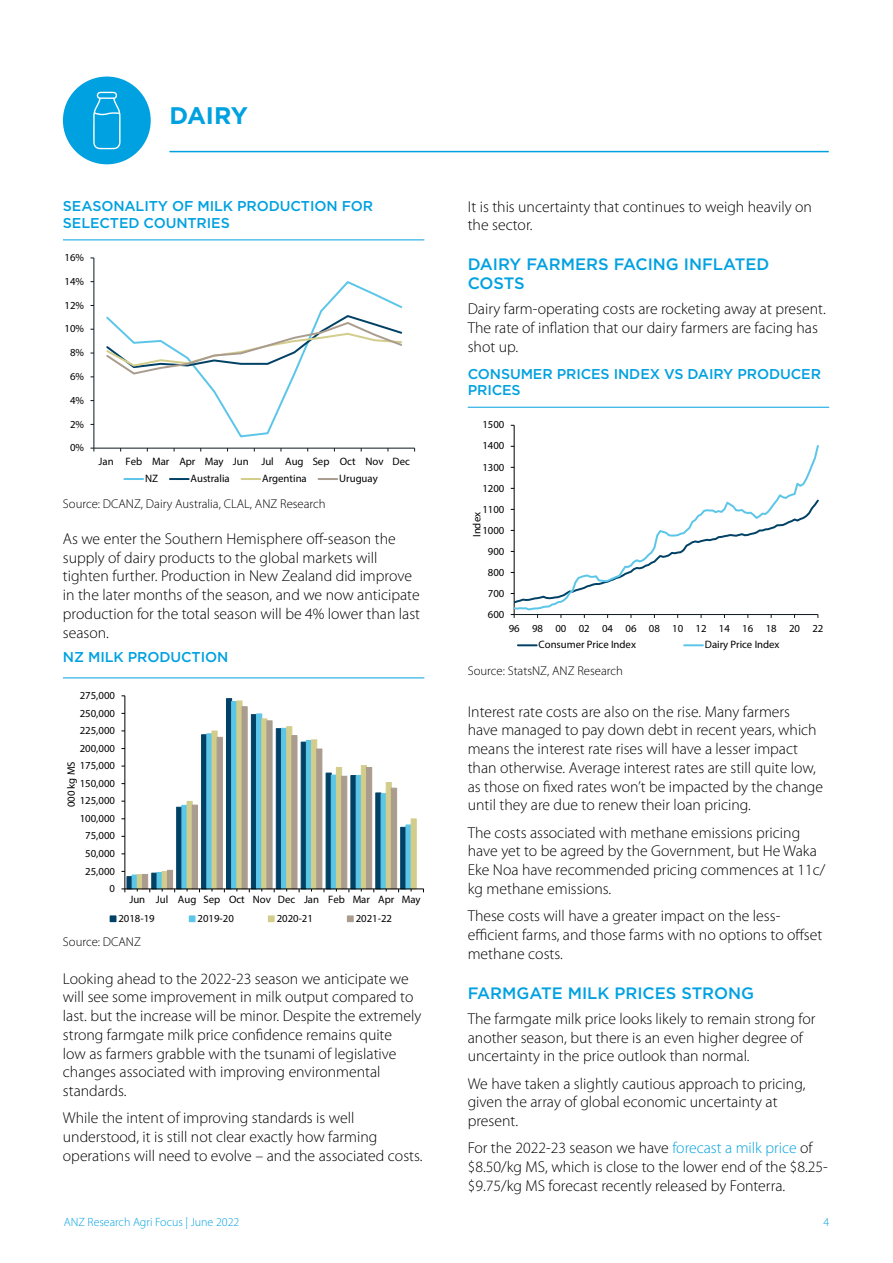
<style>
.page{position:relative;width:893px;height:1263px;background:#fff}
.page>*{position:absolute;margin:0;border:0;box-sizing:border-box;transform-origin:0 0}
.t1{font:700 24px "Gotham";letter-spacing:-.01em;color:#00a1e0}
.t2{font:500 16.5px/18.8px "Gotham";color:#00a1e0}
.t3{font:300 15.75px/18.8px "Myriad Pro";color:#000}
.t4{font:500 14.25px/16.5px "Gotham";letter-spacing:-.01em;color:#00a1e0}
.t5{font:300 12.75px "Myriad Pro";color:#000}
.t6{font:300 12px "Myriad Pro";color:#00a1e0}
.t7{font:10.8px/17.1px "Myriad Pro";color:#000}
.s1{color:#00a1e0}
</style>
<div class="page">
<hr style="left:94px;top:258px;width:1px;height:190px;background:#0c1920">
<hr style="left:94px;top:448px;width:321px;height:1px;background:#0c1920">
<svg style="left:200px;top:281px;width:202px;height:157px"></svg>
<svg style="left:106px;top:314px;width:297px;height:62px"></svg>
<svg style="left:124px;top:478px;width:19px;height:2px"></svg>
<svg style="left:170px;top:478px;width:19px;height:2px"></svg>
<svg style="left:241px;top:478px;width:19px;height:2px"></svg>
<svg style="left:319px;top:478px;width:18px;height:2px"></svg>
<hr style="left:63px;top:239px;width:361px;height:1px;background:#00a1e0">
<hr style="left:514px;top:425px;width:1px;height:189px;background:#000">
<hr style="left:514px;top:614px;width:304px;height:1px;background:#0c1920">
<svg style="left:514px;top:443px;width:304px;height:168px"></svg>
<svg style="left:518px;top:644px;width:19px;height:2px"></svg>
<svg style="left:684px;top:644px;width:19px;height:2px"></svg>
<hr style="left:468px;top:407px;width:361px;height:1px;background:#00a1e0">
<svg style="left:137px;top:700px;width:280px;height:189px"></svg>
<svg style="left:142px;top:706px;width:255px;height:183px"></svg>
<hr style="left:125px;top:696px;width:1px;height:193px;background:#000">
<hr style="left:125px;top:889px;width:298px;height:1px;background:#000">
<div style="left:110px;top:915px;width:6px;height:7px;border:1px solid #004165"></div>
<div style="left:189px;top:915px;width:6px;height:7px;border:1px solid #5bc6e8"></div>
<div style="left:268px;top:915px;width:7px;height:7px;border:1px solid #d3cd8b"></div>
<div style="left:347px;top:915px;width:7px;height:7px;border:1px solid #aa9c8f"></div>
<hr style="left:63px;top:677px;width:361px;height:1px;background:#00a1e0">
<div style="left:63px;top:77px;width:88px;height:87px;background:#00a1e0;border-radius:50%"></div>
<svg style="left:93px;top:92px;width:28px;height:57px"></svg>
<hr style="left:169px;top:151px;width:660px;height:1px;background:#00a1e0">
<h1 class="t1" style="left:169px;top:100px;width:80px">DAIRY</h1>
<p class="t4" style="left:63px;top:198px;width:312px">SEASONALITY OF MILK PRODUCTION FOR<br>SELECTED COUNTRIES</p>
<p class="t7" style="left:65px;top:249px;width:21px">16%</p>
<p class="t7" style="left:65px;top:272px;width:21px">14%</p>
<p class="t7" style="left:65px;top:296px;width:21px">12%</p>
<p class="t7" style="left:65px;top:320px;width:21px">10%</p>
<p class="t7" style="left:70px;top:344px;width:16px">8%</p>
<p class="t7" style="left:70px;top:368px;width:16px">6%</p>
<p class="t7" style="left:70px;top:391px;width:16px">4%</p>
<p class="t7" style="left:70px;top:415px;width:16px">2%</p>
<p class="t7" style="left:70px;top:439px;width:16px">0%</p>
<p class="t7" style="left:145px;top:453px;width:266px;text-indent:-46px">Jan Feb Mar Apr May Jun Jul Aug Sep Oct Nov Dec<br>NZ</p>
<p class="t7" style="left:191px;top:470px;width:41px">Australia</p>
<p class="t7" style="left:262px;top:470px;width:46px">Argentina</p>
<p class="t7" style="left:339px;top:470px;width:40px">Uruguay</p>
<p class="t5" style="left:63px;top:496px;width:264px">Source: DCANZ, Dairy Australia, CLAL, ANZ Research</p>
<p class="t3" style="left:63px;top:529px;width:359px">As we enter the Southern Hemisphere off-season the supply of dairy products to the global markets will tighten further. Production in New Zealand did improve in the later months of the season, and we now anticipate production for the total season will be 4% lower than last season.</p>
<p class="t4" style="left:63px;top:648px;width:167px">NZ MILK PRODUCTION</p>
<p class="t7" style="left:80px;top:687px;width:37px">275,000</p>
<p class="t7" style="left:80px;top:704px;width:37px">250,000</p>
<p class="t7" style="left:80px;top:722px;width:37px">225,000</p>
<p class="t7" style="left:80px;top:739px;width:37px">200,000</p>
<p class="t7" style="left:62px;top:807px;width:47px;rotate:-90deg">000 kg MS</p>
<p class="t7" style="left:80px;top:757px;width:37px">175,000</p>
<p class="t7" style="left:80px;top:774px;width:37px">150,000</p>
<p class="t7" style="left:80px;top:792px;width:37px">125,000</p>
<p class="t7" style="left:80px;top:809px;width:37px">100,000</p>
<p class="t7" style="left:85px;top:827px;width:31px">75,000</p>
<p class="t7" style="left:85px;top:845px;width:31px">50,000</p>
<p class="t7" style="left:85px;top:862px;width:31px">25,000</p>
<p class="t7" style="left:110px;top:880px;width:7px">0</p>
<p class="t7" style="left:129px;top:890px;width:293px">Jun Jul Aug Sep Oct Nov Dec Jan Feb Mar Apr May</p>
<p class="t7" style="left:118px;top:910px;width:38px">2018-19</p>
<p class="t7" style="left:198px;top:910px;width:38px">2019-20</p>
<p class="t7" style="left:277px;top:910px;width:38px">2020-21</p>
<p class="t7" style="left:356px;top:910px;width:38px">2021-22</p>
<p class="t5" style="left:63px;top:933px;width:80px">Source: DCANZ</p>
<p class="t3" style="left:63px;top:969px;width:360px">Looking ahead to the 2022-23 season we anticipate we will see some improvement in milk output compared to last. but the increase will be minor. Despite the extremely strong farmgate milk price confidence remains quite<br>low as farmers grabble with the tsunami of legislative changes associated with improving environmental standards.</p>
<p class="t3" style="left:63px;top:1108px;width:361px">While the intent of improving standards is well understood, it is still not clear exactly how farming operations will need to evolve – and the associated costs.</p>
<p class="t3" style="left:468px;top:197px;width:346px">It is this uncertainty that continues to weigh heavily on the sector.</p>
<p class="t2" style="left:468px;top:255px;width:303px">DAIRY FARMERS FACING INFLATED<br>COSTS</p>
<p class="t3" style="left:468px;top:300px;width:360px">Dairy farm-operating costs are rocketing away at present.<br>The rate of inflation that our dairy farmers are facing has shot up.</p>
<p class="t4" style="left:468px;top:365px;width:355px">CONSUMER PRICES INDEX VS DAIRY PRODUCER<br>PRICES</p>
<p class="t7" style="left:482px;top:416px;width:24px">1500</p>
<p class="t7" style="left:482px;top:437px;width:24px">1400</p>
<p class="t7" style="left:482px;top:458px;width:24px">1300</p>
<p class="t7" style="left:482px;top:479px;width:24px">1200</p>
<p class="t7" style="left:482px;top:500px;width:24px">1100</p>
<p class="t7" style="left:468px;top:537px;width:26px;rotate:-90deg">Index</p>
<p class="t7" style="left:482px;top:521px;width:24px">1000</p>
<p class="t7" style="left:488px;top:542px;width:18px">900</p>
<p class="t7" style="left:488px;top:563px;width:18px">800</p>
<p class="t7" style="left:488px;top:584px;width:18px">700</p>
<p class="t7" style="left:488px;top:605px;width:18px">600</p>
<p class="t7" style="left:509px;top:619px;width:316px">96 98 00 02 04 06 08 10 12 14 16 18 20 22</p>
<p class="t7" style="left:539px;top:636px;width:99px">Consumer Price Index</p>
<p class="t7" style="left:705px;top:636px;width:76px">Dairy Price Index</p>
<p class="t5" style="left:468px;top:663px;width:157px">Source: StatsNZ, ANZ Research</p>
<p class="t3" style="left:468px;top:702px;width:357px">Interest rate costs are also on the rise. Many farmers have managed to pay down debt in recent years, which means the interest rate rises will have a lesser impact than otherwise. Average interest rates are still quite low, as those on fixed rates won’t be impacted by the change until they are due to renew their loan pricing.</p>
<p class="t3" style="left:468px;top:823px;width:359px">The costs associated with methane emissions pricing have yet to be agreed by the Government, but He Waka Eke Noa have recommended pricing commences at 11c/ kg methane emissions.</p>
<p class="t3" style="left:468px;top:906px;width:356px">These costs will have a greater impact on the less&shy;efficient farms, and those farms with no options to offset methane costs.</p>
<p class="t2" style="left:468px;top:983px;width:288px">FARMGATE MILK PRICES STRONG</p>
<p class="t3" style="left:468px;top:1009px;width:349px">The farmgate milk price looks likely to remain strong for another season, but there is an even higher degree of uncertainty in the price outlook than normal.</p>
<p class="t3" style="left:468px;top:1074px;width:339px">We have taken a slightly cautious approach to pricing, given the array of global economic uncertainty at present.</p>
<p class="t3" style="left:468px;top:1138px;width:362px">For the 2022-23 season we have <span class="s1">forecast a milk price</span> of $8.50/kg MS, which is close to the lower end of the $8.25- $9.75/kg MS forecast recently released by Fonterra.</p>
<p class="t6" style="left:64px;top:1215px;width:177px">ANZ Research Agri Focus | June 2022</p>
<p class="t6" style="left:823px;top:1215px;width:7px">4</p>
</div>
